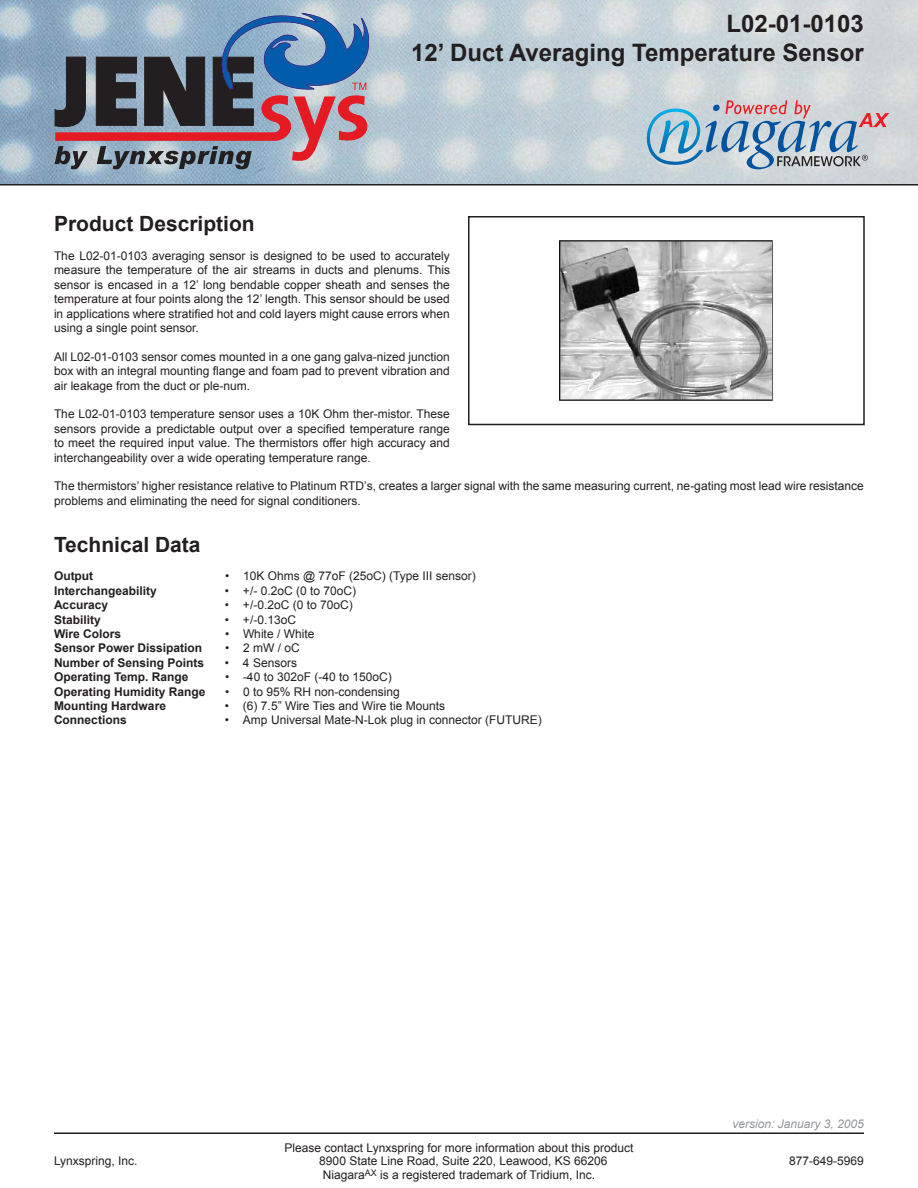
<style>
.page{position:relative;width:918px;height:1188px;background:#fff}
.page>*{position:absolute;margin:0;border:0;box-sizing:border-box;transform-origin:0 0}
.t1{font:700 24px "Arial";color:#231f20}
.t2{font:700 21px "Arial";color:#231f20}
.cut_sheet_text{font:12px/14.4px "Arial";color:#231f20;text-align:justify}
.cut_sheet_text-2{font:700 12px "Arial";color:#231f20}
.t3{font:italic 12px "Arial";color:#939598}
</style>
<div class="page">
<svg style="left:0;top:0;width:918px;height:186px;background:#bdcbd2"></svg>
<svg style="left:55px;top:13px;width:314px;height:156px;background:#7a7c90"></svg>
<svg style="left:647px;top:100px;width:242px;height:69px;background:#aabac8"></svg>
<hr style="left:54px;top:1132px;width:810px;height:2px;background:#231f20">
<img style="left:559px;top:240px;width:214px;height:161px">
<div style="left:468px;top:216px;width:397px;height:209px;border:2px solid #231f20"></div>
<p class="t1" style="left:726px;top:8px;width:139px">L02-01-0103</p>
<p class="t1" style="left:411px;top:37px;width:454px">12’ Duct Averaging Temperature Sensor</p>
<p class="t2" style="left:54px;top:210px;width:202px">Product Description</p>
<p class="cut_sheet_text" style="left:54px;top:249px;width:398px">The L02-01-0103 averaging sensor is designed to be used to accurately measure the temperature of the air streams in ducts and plenums. This sensor is encased in a 12’ long bendable copper sheath and senses the temperature at four points along the 12’ length. This sensor should be used in applications where stratified hot and cold layers might cause errors when using a single point sensor.</p>
<p class="cut_sheet_text" style="left:54px;top:350px;width:397px">All L02-01-0103 sensor comes mounted in a one gang galva-nized junction box with an integral mounting flange and foam pad to prevent vibration and air leakage from the duct or ple-num.</p>
<p class="cut_sheet_text" style="left:54px;top:407px;width:397px">The L02-01-0103 temperature sensor uses a 10K Ohm ther-mistor. These sensors provide a predictable output over a specified temperature range to meet the required input value. The thermistors offer high accuracy and interchangeability over a wide operating temperature range.</p>
<p class="cut_sheet_text" style="left:54px;top:479px;width:811px">The thermistors’ higher resistance relative to Platinum RTD’s, creates a larger signal with the same measuring current, ne-gating most lead wire resistance problems and eliminating the need for signal conditioners.</p>
<p class="t2" style="left:54px;top:530px;width:148px">Technical Data</p>
<p class="cut_sheet_text-2" style="left:54px;top:568px;width:41px">Output</p>
<p class="cut_sheet_text" style="left:225px;top:569px;width:252px">• 10K Ohms @ 77oF (25oC) (Type III sensor)</p>
<p class="cut_sheet_text-2" style="left:54px;top:583px;width:104px">Interchangeability</p>
<p class="cut_sheet_text" style="left:225px;top:584px;width:133px">• +/- 0.2oC (0 to 70oC)</p>
<p class="cut_sheet_text-2" style="left:54px;top:597px;width:56px">Accuracy</p>
<p class="cut_sheet_text" style="left:225px;top:598px;width:129px">• +/-0.2oC (0 to 70oC)</p>
<p class="cut_sheet_text-2" style="left:54px;top:612px;width:48px">Stability</p>
<p class="cut_sheet_text" style="left:225px;top:612px;width:73px">• +/-0.13oC</p>
<p class="cut_sheet_text-2" style="left:54px;top:626px;width:69px">Wire Colors</p>
<p class="cut_sheet_text" style="left:225px;top:627px;width:91px">• White / White</p>
<p class="cut_sheet_text-2" style="left:54px;top:640px;width:150px">Sensor Power Dissipation</p>
<p class="cut_sheet_text" style="left:225px;top:641px;width:76px">• 2 mW / oC</p>
<p class="cut_sheet_text-2" style="left:54px;top:655px;width:152px">Number of Sensing Points</p>
<p class="cut_sheet_text" style="left:225px;top:656px;width:74px">• 4 Sensors</p>
<p class="cut_sheet_text-2" style="left:54px;top:669px;width:136px">Operating Temp. Range</p>
<p class="cut_sheet_text" style="left:225px;top:670px;width:168px">• -40 to 302oF (-40 to 150oC)</p>
<p class="cut_sheet_text-2" style="left:54px;top:684px;width:153px">Operating Humidity Range</p>
<p class="cut_sheet_text" style="left:225px;top:684px;width:176px">• 0 to 95% RH non-condensing</p>
<p class="cut_sheet_text-2" style="left:54px;top:698px;width:114px">Mounting Hardware</p>
<p class="cut_sheet_text" style="left:225px;top:699px;width:222px">• (6) 7.5” Wire Ties and Wire tie Mounts</p>
<p class="cut_sheet_text-2" style="left:54px;top:712px;width:74px">Connections</p>
<p class="cut_sheet_text" style="left:225px;top:713px;width:318px">• Amp Universal Mate-N-Lok plug in connector (FUTURE)</p>
<p class="cut_sheet_text" style="left:284px;top:1140px;width:351px">Please contact Lynxspring for more information about this product</p>
<p class="t3" style="left:733px;top:1116px;width:133px">version: January 3, 2005</p>
<p class="cut_sheet_text" style="left:54px;top:1154px;width:85px">Lynxspring, Inc.</p>
<p class="cut_sheet_text" style="left:319px;top:1154px;width:290px">8900 State Line Road, Suite 220, Leawood, KS 66206</p>
<p class="cut_sheet_text" style="left:789px;top:1154px;width:76px">877-649-5969</p>
<p class="cut_sheet_text" style="left:323px;top:1167px;width:274px">Niagara<sup>AX</sup> is a registered trademark of Tridium, Inc.</p>
</div>
